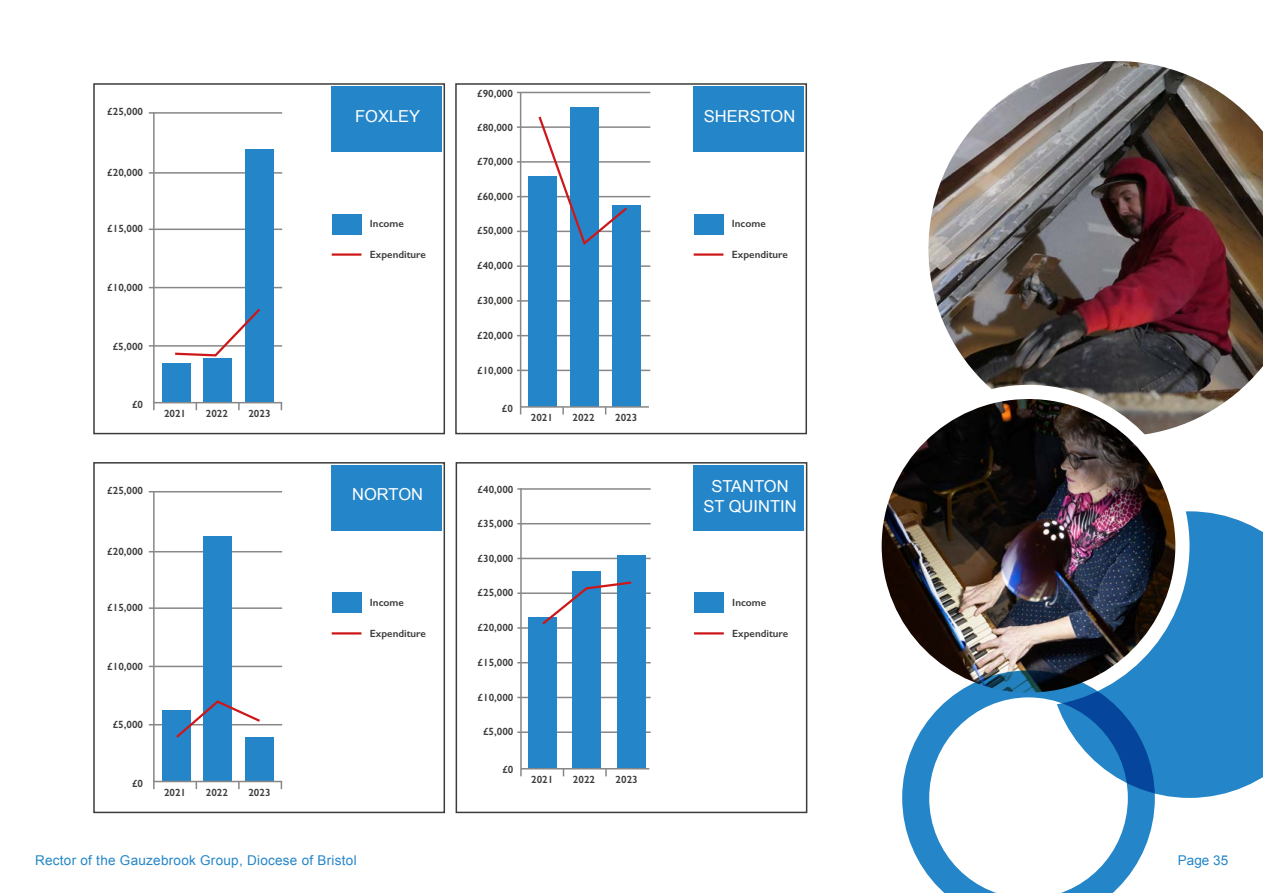
<style>
.page{position:relative;width:1263px;height:893px;background:#fff}
.page>*{position:absolute;margin:0;border:0;box-sizing:border-box;transform-origin:0 0}
.t1{font:16.5px "Arial";color:#fff}
.t2{font:13.5px "Arial";letter-spacing:.02em;color:#2486c8}
.t3{font:600 10.5px "Gill Sans";color:#3c3c3b}
</style>
<div class="page">
<hr style="left:149px;top:345px;width:133px;height:2px;background:#878787">
<hr style="left:149px;top:287px;width:133px;height:1px;background:#878787">
<hr style="left:149px;top:229px;width:133px;height:1px;background:#878787">
<hr style="left:149px;top:172px;width:133px;height:2px;background:#878787">
<div style="left:1131px;top:511px;width:132px;height:287px;background:#2486c8"></div>
<div style="left:93px;top:83px;width:352px;height:351px;border:2px solid #3c3c3b"></div>
<div style="left:331px;top:86px;width:111px;height:66px;background:#2486c8"></div>
<img style="left:928px;top:61px;width:335px;height:374px">
<img style="left:874px;top:392px;width:308px;height:308px;border-radius:154px">
<div style="left:867px;top:385px;width:322px;height:322px;border:14px solid #fff;border-radius:50%"></div>
<svg style="left:902px;top:670px;width:253px;height:223px"></svg>
<hr style="left:149px;top:112px;width:133px;height:2px;background:#878787">
<div style="left:332px;top:214px;width:29px;height:20px;background:#2486c8"></div>
<hr style="left:332px;top:253px;width:29px;height:3px;background:#cd1719">
<div style="left:455px;top:83px;width:352px;height:351px;border:2px solid #3c3c3b"></div>
<div style="left:693px;top:86px;width:111px;height:66px;background:#2486c8"></div>
<div style="left:694px;top:214px;width:29px;height:20px;background:#2486c8"></div>
<hr style="left:694px;top:253px;width:29px;height:3px;background:#cd1719">
<svg style="left:152px;top:112px;width:131px;height:298px"></svg>
<hr style="left:517px;top:370px;width:133px;height:1px;background:#878787">
<hr style="left:517px;top:335px;width:133px;height:1px;background:#878787">
<hr style="left:517px;top:300px;width:133px;height:2px;background:#878787">
<hr style="left:517px;top:265px;width:133px;height:2px;background:#878787">
<hr style="left:517px;top:231px;width:133px;height:1px;background:#878787">
<hr style="left:517px;top:196px;width:133px;height:1px;background:#878787">
<hr style="left:517px;top:161px;width:133px;height:2px;background:#878787">
<hr style="left:517px;top:126px;width:133px;height:2px;background:#878787">
<hr style="left:517px;top:92px;width:133px;height:1px;background:#878787">
<svg style="left:519px;top:91px;width:131px;height:323px"></svg>
<hr style="left:149px;top:724px;width:133px;height:1px;background:#878787">
<hr style="left:149px;top:666px;width:133px;height:1px;background:#878787">
<hr style="left:149px;top:607px;width:133px;height:2px;background:#878787">
<hr style="left:149px;top:551px;width:133px;height:1px;background:#878787">
<div style="left:93px;top:462px;width:352px;height:351px;border:2px solid #3c3c3b"></div>
<div style="left:331px;top:465px;width:111px;height:66px;background:#2486c8"></div>
<hr style="left:149px;top:491px;width:133px;height:1px;background:#878787">
<div style="left:332px;top:593px;width:29px;height:20px;background:#2486c8"></div>
<hr style="left:332px;top:632px;width:29px;height:2px;background:#cd1719">
<div style="left:456px;top:462px;width:351px;height:351px;border:2px solid #3c3c3b"></div>
<div style="left:693px;top:465px;width:111px;height:66px;background:#2486c8"></div>
<div style="left:694px;top:593px;width:30px;height:20px;background:#2486c8"></div>
<hr style="left:694px;top:632px;width:30px;height:2px;background:#cd1719">
<hr style="left:517px;top:731px;width:134px;height:2px;background:#878787">
<hr style="left:517px;top:697px;width:134px;height:1px;background:#878787">
<hr style="left:517px;top:662px;width:134px;height:1px;background:#878787">
<hr style="left:517px;top:627px;width:134px;height:2px;background:#878787">
<hr style="left:517px;top:592px;width:134px;height:2px;background:#878787">
<hr style="left:517px;top:558px;width:134px;height:1px;background:#878787">
<hr style="left:517px;top:523px;width:134px;height:1px;background:#878787">
<hr style="left:517px;top:488px;width:134px;height:2px;background:#878787">
<svg style="left:152px;top:491px;width:131px;height:298px"></svg>
<svg style="left:519px;top:488px;width:132px;height:288px"></svg>
<p class="t3" style="left:107px;top:105px;width:37px">£25,000</p>
<p class="t3" style="left:107px;top:166px;width:37px">£20,000</p>
<p class="t3" style="left:107px;top:222px;width:37px">£15,000</p>
<p class="t3" style="left:107px;top:281px;width:37px">£10,000</p>
<p class="t3" style="left:113px;top:340px;width:32px">£5,000</p>
<p class="t3" style="left:132px;top:398px;width:13px">£0</p>
<p class="t3" style="left:164px;top:407px;width:24px">2021</p>
<p class="t3" style="left:206px;top:407px;width:24px">2022</p>
<p class="t3" style="left:248px;top:407px;width:24px">2023</p>
<p class="t3" style="left:107px;top:484px;width:37px">£25,000</p>
<p class="t3" style="left:107px;top:545px;width:37px">£20,000</p>
<p class="t3" style="left:107px;top:601px;width:37px">£15,000</p>
<p class="t3" style="left:107px;top:660px;width:37px">£10,000</p>
<p class="t3" style="left:113px;top:718px;width:32px">£5,000</p>
<p class="t3" style="left:132px;top:777px;width:13px">£0</p>
<p class="t3" style="left:164px;top:786px;width:24px">2021</p>
<p class="t3" style="left:206px;top:786px;width:24px">2022</p>
<p class="t3" style="left:248px;top:786px;width:24px">2023</p>
<p class="t3" style="left:477px;top:87px;width:37px">£90,000</p>
<h1 class="t1" style="left:355px;top:105px;width:67px">FOXLEY</h1>
<p class="t3" style="left:477px;top:121px;width:37px">£80,000</p>
<h1 class="t1" style="left:704px;top:105px;width:93px">SHERSTON</h1>
<p class="t3" style="left:477px;top:155px;width:37px">£70,000</p>
<p class="t3" style="left:477px;top:190px;width:37px">£60,000</p>
<p class="t3" style="left:370px;top:217px;width:35px">Income</p>
<p class="t3" style="left:370px;top:248px;width:57px">Expenditure</p>
<p class="t3" style="left:477px;top:224px;width:37px">£50,000</p>
<p class="t3" style="left:477px;top:260px;width:37px">£40,000</p>
<p class="t3" style="left:732px;top:217px;width:35px">Income</p>
<p class="t3" style="left:732px;top:248px;width:57px">Expenditure</p>
<p class="t3" style="left:477px;top:295px;width:37px">£30,000</p>
<p class="t3" style="left:477px;top:329px;width:37px">£20,000</p>
<p class="t3" style="left:477px;top:364px;width:37px">£10,000</p>
<p class="t3" style="left:502px;top:402px;width:13px">£0</p>
<p class="t3" style="left:531px;top:411px;width:24px">2021</p>
<p class="t3" style="left:572px;top:411px;width:24px">2022</p>
<p class="t3" style="left:615px;top:411px;width:24px">2023</p>
<h1 class="t1" style="left:352px;top:484px;width:72px">NORTON</h1>
<p class="t3" style="left:478px;top:483px;width:37px">£40,000</p>
<h1 class="t1" style="left:711px;top:475px;width:79px">STANTON</h1>
<h1 class="t1" style="left:703px;top:495px;width:95px">ST QUINTIN</h1>
<p class="t3" style="left:478px;top:517px;width:37px">£35,000</p>
<p class="t3" style="left:478px;top:552px;width:37px">£30,000</p>
<p class="t3" style="left:370px;top:596px;width:35px">Income</p>
<p class="t3" style="left:370px;top:627px;width:57px">Expenditure</p>
<p class="t3" style="left:478px;top:586px;width:37px">£25,000</p>
<p class="t3" style="left:478px;top:621px;width:37px">£20,000</p>
<p class="t3" style="left:732px;top:596px;width:35px">Income</p>
<p class="t3" style="left:732px;top:627px;width:57px">Expenditure</p>
<p class="t3" style="left:478px;top:656px;width:37px">£15,000</p>
<p class="t3" style="left:478px;top:691px;width:37px">£10,000</p>
<p class="t3" style="left:483px;top:725px;width:32px">£5,000</p>
<p class="t3" style="left:502px;top:763px;width:13px">£0</p>
<p class="t3" style="left:531px;top:773px;width:24px">2021</p>
<p class="t3" style="left:573px;top:773px;width:24px">2022</p>
<p class="t3" style="left:616px;top:773px;width:24px">2023</p>
<p class="t2" style="left:35px;top:851px;width:323px">Rector of the Gauzebrook Group, Diocese of Bristol</p>
<p class="t2" style="left:1178px;top:851px;width:52px">Page 35</p>
</div>
